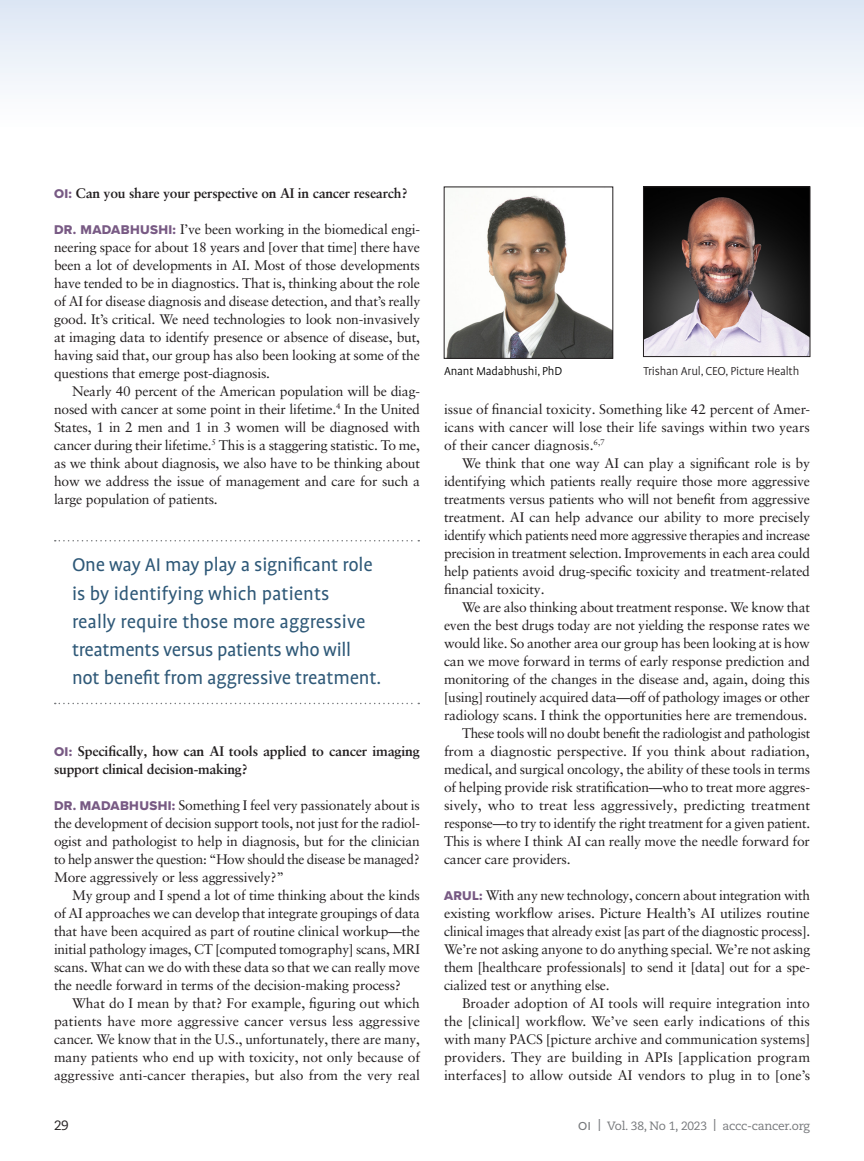
<style>
.page{position:relative;width:864px;height:1161px;background:#fff}
.page>*{position:absolute;margin:0;border:0;box-sizing:border-box;transform-origin:0 0}
.PullQuote{font:21px/28.2px "Profile Pro";letter-spacing:-.01em;color:#2f5978}
.Feature_Text__indent{font:13.8px/18px "Sabon LT Pro";letter-spacing:-.015em;color:#231f20;text-align:justify}
.Feature_Text__no_ind{font:13.8px/18px "Sabon LT Pro";letter-spacing:-.015em;color:#231f20;text-align:justify}
.Feature_Text__no_ind-2{font:700 13.8px/18px "Sabon LT Pro";letter-spacing:-.015em;color:#231f20}
.t1{font:13.5px "Caecilia LT Pro 55 Roman";color:#231f20}
.Feature_Caption{font:300 13.2px "Profile Pro";letter-spacing:-.015em;color:#231f20}
.Feature_Caption-2{font:300 13.2px "Profile Pro";letter-spacing:-.015em;color:#000}
.t2{font:12px "Caecilia LT Pro 55 Roman";letter-spacing:-.02em;color:#76787b}
.s1{font-family:"Proxima Nova Extrabld";font-weight:400;font-size:13.2px;color:#785a84}
.s2{font-family:"Proxima Nova Extrabld";font-size:13.2px;color:#785a84}
.s3{font-family:"Proxima Nova";font-weight:500}
.s4{font-family:"Caecilia LT Pro 75";font-weight:700}
</style>
<div class="page">
<svg style="left:55px;top:540px;width:364px;height:1px"></svg>
<svg style="left:55px;top:703px;width:364px;height:1px"></svg>
<img style="left:446px;top:195px;width:165px;height:162px">
<div style="left:444px;top:187px;width:169px;height:172px;border:1px solid #231f20"></div>
<img style="left:645px;top:189px;width:163px;height:166px">
<div style="left:643px;top:187px;width:167px;height:170px;border:1px solid #231f20"></div>
<div style="left:0;top:0;width:864px;height:131px;background:linear-gradient(to bottom,#dde7f4,#fff)"></div>
<p class="Feature_Text__no_ind-2" style="left:54px;top:184px;width:355px"><span class="s1">OI:</span> Can you share your perspective on AI in cancer research?</p>
<p class="Feature_Text__no_ind" style="left:54px;top:220px;width:368px"><span class="s2">DR. MADABHUSHI:</span> I’ve been working in the biomedical engi&shy;neering space for about 18 years and [over that time] there have been a lot of developments in AI. Most of those developments have tended to be in diagnostics. That is, thinking about the role of AI for disease diagnosis and disease detection, and that’s really good. It’s critical. We need technologies to look non-invasively at imaging data to identify presence or absence of disease, but, having said that, our group has also been looking at some of the questions that emerge post-diagnosis.</p>
<p class="Feature_Text__indent" style="left:54px;top:382px;width:368px;text-indent:18px">Nearly 40 percent of the American population will be diag&shy;nosed with cancer at some point in their lifetime.<sup>4</sup> In the United States, 1 in 2 men and 1 in 3 women will be diagnosed with cancer during their lifetime.<sup>5</sup> This is a staggering statistic. To me, as we think about diagnosis, we also have to be thinking about how we address the issue of management and care for such a large population of patients.</p>
<p class="PullQuote" style="left:72px;top:552px;width:311px">One way AI may play a significant role is by identifying which patients<br>really require those more aggressive treatments versus patients who will not benefit from aggressive treatment.</p>
<p class="Feature_Text__no_ind-2" style="left:54px;top:742px;width:368px"><span class="s1">OI:</span> Specifically, how can AI tools applied to cancer imaging support clinical decision-making?</p>
<p class="Feature_Text__no_ind" style="left:54px;top:796px;width:368px"><span class="s2">DR. MADABHUSHI:</span> Something I feel very passionately about is the development of decision support tools, not just for the radiol&shy;ogist and pathologist to help in diagnosis, but for the clinician to help answer the question: “How should the disease be managed?<br>More aggressively or less aggressively?”</p>
<p class="Feature_Text__indent" style="left:54px;top:886px;width:368px;text-indent:18px">My group and I spend a lot of time thinking about the kinds of AI approaches we can develop that integrate groupings of data that have been acquired as part of routine clinical workup—the initial pathology images, CT [computed tomography] scans, MRI scans. What can we do with these data so that we can really move the needle forward in terms of the decision-making process?</p>
<p class="Feature_Text__indent" style="left:54px;top:994px;width:368px;text-indent:18px">What do I mean by that? For example, figuring out which patients have more aggressive cancer versus less aggressive cancer. We know that in the U.S., unfortunately, there are many, many patients who end up with toxicity, not only because of aggressive anti-cancer therapies, but also from the very real</p>
<p class="Feature_Caption-2" style="left:444px;top:364px;width:120px">Anant Madabhushi, PhD</p>
<p class="Feature_Caption" style="left:644px;top:364px;width:157px">Trishan Arul, CEO, Picture Health</p>
<p class="Feature_Text__indent" style="left:444px;top:400px;width:368px">issue of financial toxicity. Something like 42 percent of Amer&shy;icans with cancer will lose their life savings within two years of their cancer diagnosis.<sup>6,7</sup></p>
<p class="Feature_Text__indent" style="left:444px;top:454px;width:368px;text-indent:18px">We think that one way AI can play a significant role is by identifying which patients really require those more aggressive treatments versus patients who will not benefit from aggressive treatment. AI can help advance our ability to more precisely identify which patients need more aggressive therapies and increase precision in treatment selection. Improvements in each area could help patients avoid drug-specific toxicity and treatment-related financial toxicity.</p>
<p class="Feature_Text__indent" style="left:444px;top:598px;width:368px;text-indent:18px">We are also thinking about treatment response. We know that even the best drugs today are not yielding the response rates we would like. So another area our group has been looking at is how can we move forward in terms of early response prediction and monitoring of the changes in the disease and, again, doing this [using] routinely acquired data—off of pathology images or other radiology scans. I think the opportunities here are tremendous.</p>
<p class="Feature_Text__indent" style="left:444px;top:724px;width:368px;text-indent:18px">These tools will no doubt benefit the radiologist and pathologist from a diagnostic perspective. If you think about radiation, medical, and surgical oncology, the ability of these tools in terms of helping provide risk stratification—who to treat more aggres&shy;sively, who to treat less aggressively, predicting treatment response—to try to identify the right treatment for a given patient.<br>This is where I think AI can really move the needle forward for cancer care providers.</p>
<p class="Feature_Text__no_ind" style="left:444px;top:886px;width:368px"><span class="s2">ARUL:</span> With any new technology, concern about integration with existing workflow arises. Picture Health’s AI utilizes routine clinical images that already exist [as part of the diagnostic process].<br>We’re not asking anyone to do anything special. We’re not asking them [healthcare professionals] to send it [data] out for a spe&shy;cialized test or anything else.</p>
<p class="Feature_Text__indent" style="left:444px;top:994px;width:368px;text-indent:18px">Broader adoption of AI tools will require integration into the [clinical] workflow. We’ve seen early indications of this with many PACS [picture archive and communication systems] providers. They are building in APIs [application program interfaces] to allow outside AI vendors to plug in to [one’s</p>
<p class="t1" style="left:54px;top:1116px;width:16px">29</p>
<p class="t2" style="left:578px;top:1118px;width:233px"><span class="s3">OI</span> <span class="s4">|</span> Vol. 38, No 1, 2023 <span class="s4">|</span> accc-cancer.org</p>
</div>
